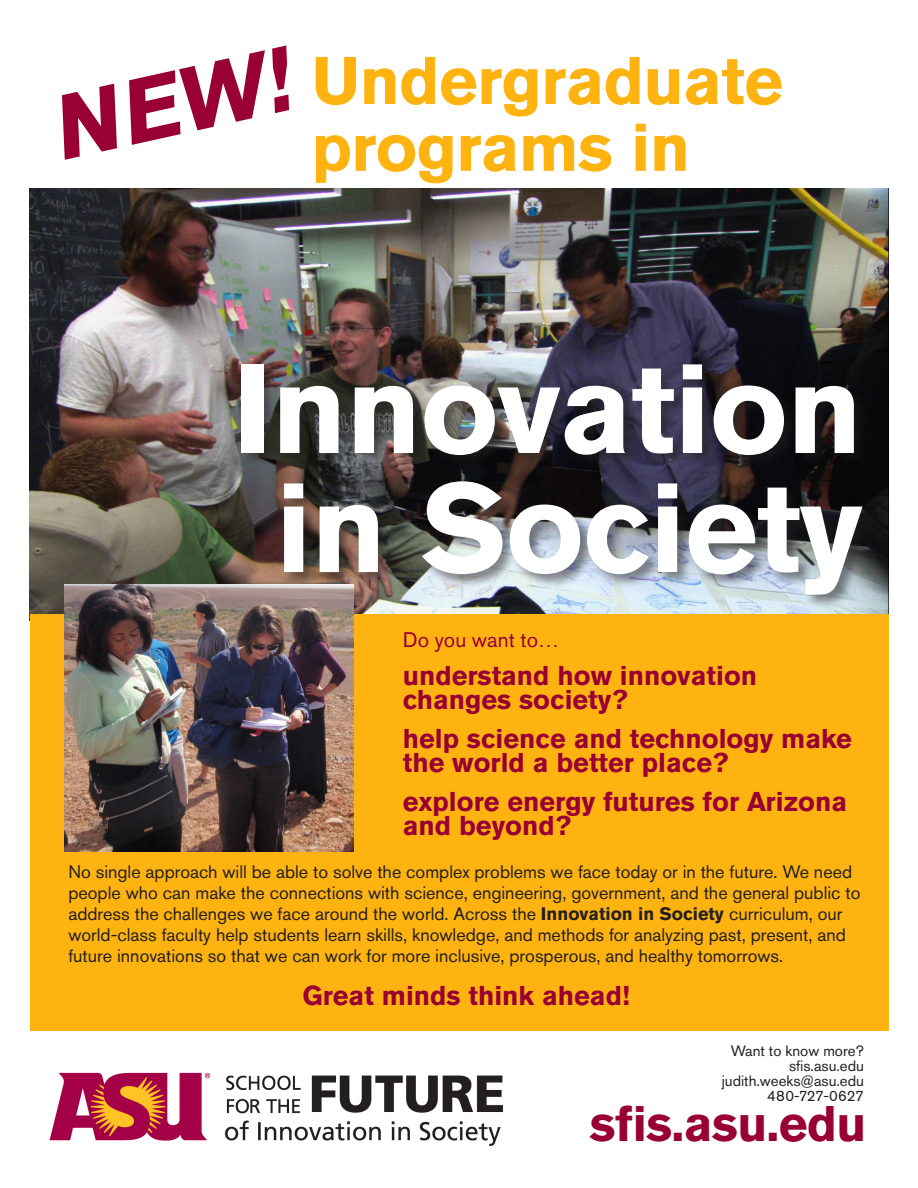
<style>
.page{position:relative;width:918px;height:1188px;background:#fff}
.page>*{position:absolute;margin:0;border:0;box-sizing:border-box;transform-origin:0 0}
.t1{font:700 125.55px/119.1px "Akzidenz Grotesk Pro";letter-spacing:-.01em;color:#fff;text-align:center}
.t2{font:italic 700 90.15px "Akzidenz Grotesk Pro";color:#903}
.t3{font:700 66.75px "Akzidenz Grotesk Pro";letter-spacing:-.01em;color:#ffb310}
.t4{font:700 49.5px "Akzidenz Grotesk Pro";letter-spacing:-.01em;color:#903}
.descriptions{font:700 27px/24px "Akzidenz Grotesk Pro";color:#903}
.descriptions-2{font:21px "Akzidenz Grotesk Pro";color:#903}
.descriptions-3{font:18px/21px "Akzidenz Grotesk Pro";color:#231f20}
.t5{font:15px "Akzidenz Grotesk Pro";color:#231f20}
.s1{font-weight:700}
</style>
<div class="page">
<img style="left:29px;top:188px;width:859px;height:433px">
<div style="left:241px;top:363px;width:636px;height:247px;background:#231f20;opacity:.5"></div>
<div style="left:30px;top:614px;width:859px;height:417px;background:#ffb310"></div>
<img style="left:49px;top:1072px;width:455px;height:74px">
<img style="left:64px;top:584px;width:289px;height:268px">
<p class="t2" style="left:40px;top:72px;width:241px;rotate:-12deg">NEW!</p>
<p class="t3" style="left:312px;top:37px;width:473px">Undergraduate</p>
<p class="t3" style="left:312px;top:104px;width:380px">programs in</p>
<p class="t1" style="left:233px;top:348px;width:631px">Innovation in Society</p>
<p class="descriptions-2" style="left:403px;top:626px;width:158px">Do you want to…</p>
<p class="descriptions" style="left:403px;top:664px;width:356px">understand how innovation changes society?</p>
<p class="descriptions" style="left:403px;top:726px;width:451px">help science and technology make the world a better place?</p>
<p class="descriptions" style="left:403px;top:789px;width:446px">explore energy futures for Arizona and beyond?</p>
<p class="descriptions-3" style="left:68px;top:861px;width:794px">No single approach will be able to solve the complex problems we face today or in the future. We need people who can make the connections with science, engineering, government, and the general public to address the challenges we face around the world. Across the <span class="s1">Innovation in Society</span> curriculum, our world-class faculty help students learn skills, knowledge, and methods for analyzing past, present, and future innovations so that we can work for more inclusive, prosperous, and healthy tomorrows.</p>
<p class="descriptions" style="left:303px;top:984px;width:329px">Great minds think ahead!</p>
<p class="t5" style="left:731px;top:1041px;width:135px">Want to know more?</p>
<p class="t5" style="left:789px;top:1056px;width:76px">sfis.asu.edu</p>
<p class="t5" style="left:722px;top:1071px;width:144px">judith.weeks@asu.edu</p>
<p class="t5" style="left:767px;top:1086px;width:98px">480-727-0627</p>
<p class="t4" style="left:590px;top:1092px;width:278px">sfis.asu.edu</p>
</div>
